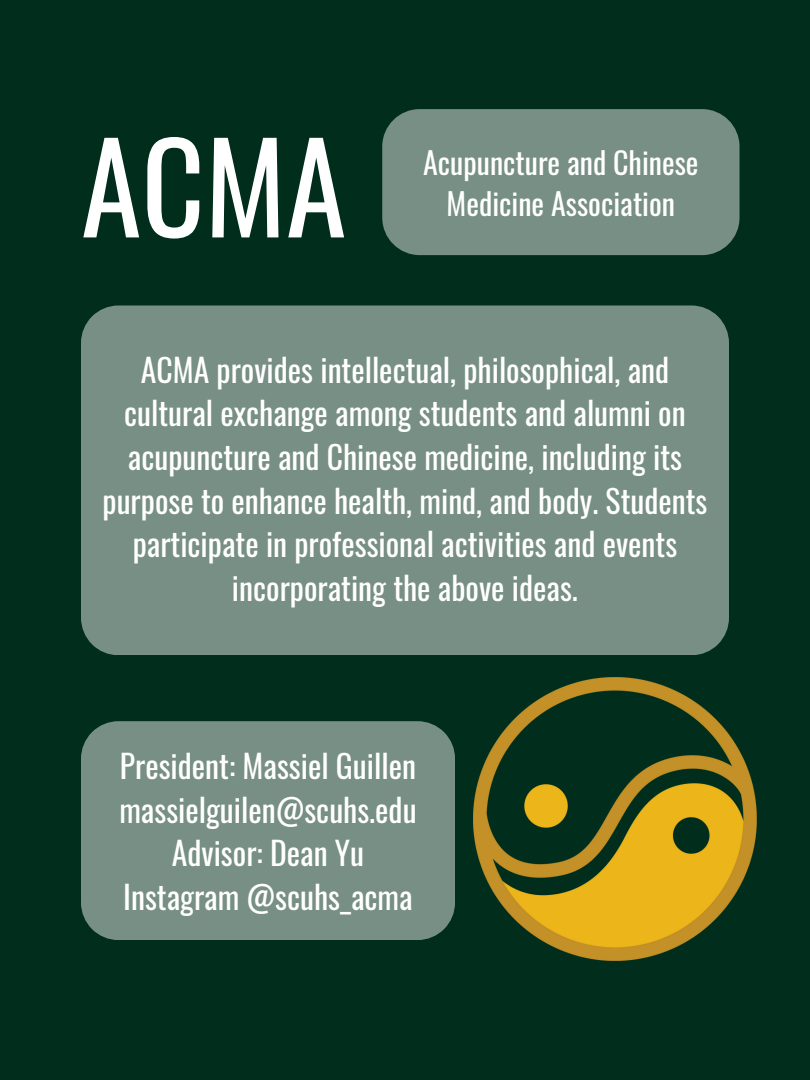
<style>
.page{position:relative;width:810px;height:1080px;background:#012e1c}
.page>*{position:absolute;margin:0;border:0;box-sizing:border-box;transform-origin:0 0}
.t1{font:123px "Oswald";color:#fff}
.t2{font:31.75px/43.8px "Oswald";color:#fff;text-align:center}
.t3{font:30px "Oswald";color:#fff}
</style>
<div class="page">
<div style="left:382px;top:109px;width:357px;height:146px;background:#778f85;border-radius:37px"></div>
<div style="left:81px;top:305px;width:648px;height:350px;background:#778f85"></div>
<div style="left:81px;top:721px;width:374px;height:219px;background:#778f85"></div>
<img style="left:474px;top:678px;width:283px;height:283px">
<p class="t1" style="left:81px;top:91px;width:267px">ACMA</p>
<p class="t3" style="left:423px;top:139px;width:277px">Acupuncture and Chinese</p>
<p class="t3" style="left:447px;top:180px;width:230px">Medicine Association</p>
<h1 class="t2" style="left:103px;top:347px;width:606px">ACMA provides intellectual, philosophical, and cultural exchange among students and alumni on acupuncture and Chinese medicine, including its purpose to enhance health, mind, and body. Students participate in professional activities and events incorporating the above ideas.</h1>
<p class="t2" style="left:120px;top:743px;width:297px">President: Massiel Guillen</p>
<p class="t2" style="left:119px;top:786px;width:299px">massielguilen@scuhs.edu</p>
<p class="t2" style="left:172px;top:830px;width:194px">Advisor: Dean Yu</p>
<p class="t2" style="left:123px;top:874px;width:291px">Instagram @scuhs_acma</p>
</div>
